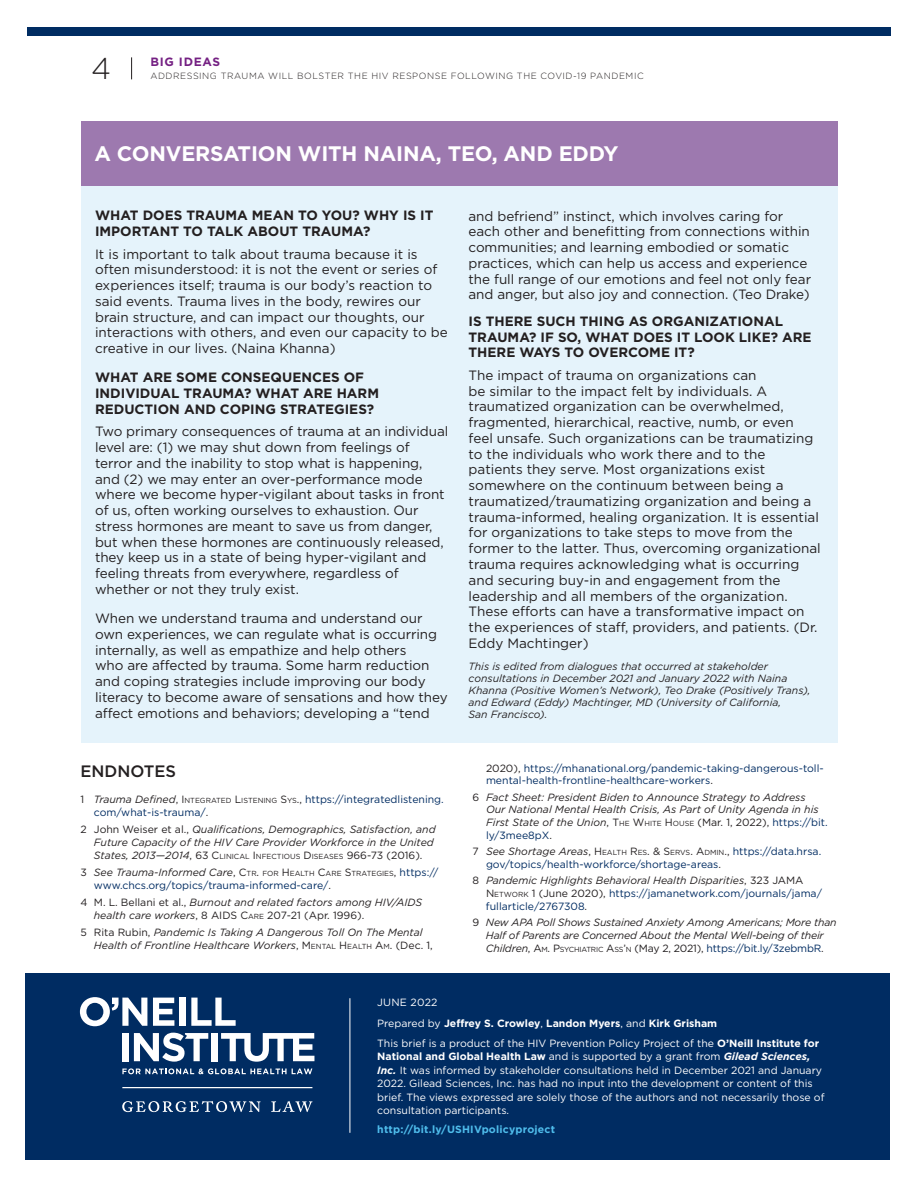
<style>
.page{position:relative;width:918px;height:1188px;background:#fff}
.page>*{position:absolute;margin:0;border:0;box-sizing:border-box;transform-origin:0 0}
.t1{font:300 30px "Gotham";color:#231f20}
.t2{font:700 21px "Gotham";letter-spacing:-.01em;color:#fff}
.t3{font:500 16.5px "Gotham";color:#231f20}
.t4{font:13.5px/15.8px "Gotham";letter-spacing:-.005em;color:#231f20}
.t5{font:700 13.5px/15.8px "Gotham";color:#231f20}
.t6{font:700 12px "Gotham";letter-spacing:.06em;color:#752183}
.t7{font:italic 10.5px/12.8px "Gotham";color:#231f20}
.t8{font:10.5px/12.8px "Gotham";color:#002c62}
.t9{font:10.5px/13.5px "Gotham";color:#fff}
.t10{font:700 10.5px "Gotham";letter-spacing:.02em;color:#4fbdec}
.t11{font:300 9px "Gotham";letter-spacing:.06em;color:#231f20}
.t12{font:7.35px "Gotham";color:#231f20}
.s1{color:#231f20}
.s2{font-style:italic;color:#231f20}
.s3{font-size:7.35px;color:#231f20}
.s4{font-style:normal}
.s5{font-style:italic;font-size:10.5px}
.s6{font-size:10.5px}
.s7{font-style:normal;font-size:7.35px}
.s8{font-style:normal;color:#002c62}
.s9{font-weight:700}
.s10{font-weight:700;font-style:italic}
</style>
<div class="page">
<div style="left:26px;top:973px;width:864px;height:187px;background:#002c62"></div>
<div style="left:81px;top:186px;width:756px;height:556px;background:#e5f3fb"></div>
<hr style="left:350px;top:998px;width:1px;height:135px;background:#fff">
<svg style="left:131px;top:57px;width:1px;height:22px"></svg>
<div style="left:27px;top:27px;width:864px;height:9px;background:#002c62"></div>
<div style="left:81px;top:122px;width:756px;height:64px;background:#9d79af"></div>
<hr style="left:122px;top:1087px;width:190px;height:1px;background:#fff">
<svg style="left:271px;top:1101px;width:41px;height:11px"></svg>
<svg style="left:80px;top:997px;width:67px;height:29px"></svg>
<svg style="left:153px;top:998px;width:21px;height:28px"></svg>
<div style="left:179px;top:998px;width:6px;height:28px;background:#fff"></div>
<svg style="left:191px;top:998px;width:45px;height:28px"></svg>
<div style="left:122px;top:1033px;width:7px;height:28px;background:#fff"></div>
<svg style="left:134px;top:1033px;width:74px;height:29px"></svg>
<div style="left:212px;top:1033px;width:6px;height:28px;background:#fff"></div>
<svg style="left:221px;top:1033px;width:93px;height:29px"></svg>
<svg style="left:122px;top:1068px;width:190px;height:6px"></svg>
<svg style="left:122px;top:1101px;width:138px;height:11px"></svg>
<h1 class="t1" style="left:91px;top:58px;width:21px">4</h1>
<p class="t6" style="left:150px;top:57px;width:71px">BIG IDEAS</p>
<p class="t11" style="left:150px;top:73px;width:495px">ADDRESSING TRAUMA WILL BOLSTER THE HIV RESPONSE FOLLOWING THE COVID-19 PANDEMIC</p>
<h2 class="t2" style="left:95px;top:145px;width:526px">A CONVERSATION WITH NAINA, TEO, AND EDDY</h2>
<p class="t5" style="left:95px;top:209px;width:340px">WHAT DOES TRAUMA MEAN TO YOU? WHY IS IT<br>IMPORTANT TO TALK ABOUT TRAUMA?</p>
<p class="t4" style="left:95px;top:247px;width:354px">It is important to talk about trauma because it is often misunderstood: it is not the event or series of experiences itself; trauma is our body’s reaction to said events. Trauma lives in the body, rewires our brain structure, and can impact our thoughts, our interactions with others, and even our capacity to be creative in our lives. (Naina Khanna)</p>
<p class="t5" style="left:95px;top:371px;width:286px">WHAT ARE SOME CONSEQUENCES OF<br>INDIVIDUAL TRAUMA? WHAT ARE HARM<br>REDUCTION AND COPING STRATEGIES?</p>
<p class="t4" style="left:95px;top:425px;width:355px">Two primary consequences of trauma at an individual level are: (1) we may shut down from feelings of terror and the inability to stop what is happening, and (2) we may enter an over-performance mode where we become hyper-vigilant about tasks in front of us, often working ourselves to exhaustion. Our stress hormones are meant to save us from danger, but when these hormones are continuously released, they keep us in a state of being hyper-vigilant and feeling threats from everywhere, regardless of whether or not they truly exist.</p>
<p class="t4" style="left:95px;top:611px;width:354px">When we understand trauma and understand our own experiences, we can regulate what is occurring internally, as well as empathize and help others<br>who are affected by trauma. Some harm reduction and coping strategies include improving our body literacy to become aware of sensations and how they affect emotions and behaviors; developing a “tend</p>
<p class="t3" style="left:80px;top:765px;width:97px">ENDNOTES</p>
<p class="t8" style="left:94px;top:794px;width:351px;text-indent:-14px"><span class="s1">1</span> <span class="s2">Trauma Defined</span><span class="s1">,</span> <span class="s1">I</span><span class="s3">NTEGRATED</span> <span class="s1">L</span><span class="s3">ISTENING</span> <span class="s1">S</span><span class="s3">YS</span><span class="s1">.,</span> https://integratedlistening. com/what-is-trauma/<span class="s1">.</span></p>
<p class="t7" style="left:80px;top:824px;width:357px;text-align:right"><span class="s4">2 John Weiser et al.,</span> Qualifications, Demographics, Satisfaction, and<br>Future Capacity of the HIV Care Provider Workforce in the United</p>
<p class="t12" style="left:94px;top:853px;width:330px"><span class="s5">States, 2013—2014</span><span class="s6">, 63</span> <span class="s6">C</span>LINICAL <span class="s6">I</span>NFECTIOUS <span class="s6">D</span>ISEASES <span class="s6">966-73 (2016).</span></p>
<p class="t8" style="left:94px;top:867px;width:346px;text-indent:-14px"><span class="s1">3</span> <span class="s2">See Trauma-Informed Care</span><span class="s1">,</span> <span class="s1">C</span><span class="s3">TR</span><span class="s1">.</span> <span class="s3">FOR</span> <span class="s1">H</span><span class="s3">EALTH</span> <span class="s1">C</span><span class="s3">ARE</span> <span class="s1">S</span><span class="s3">TRATEGIES</span><span class="s1">,</span> https:// www.chcs.org/topics/trauma-informed-care/<span class="s1">.</span></p>
<p class="t7" style="left:94px;top:897px;width:330px;text-indent:-14px"><span class="s4">4 M. L. Bellani et al.,</span> Burnout and related factors among HIV/AIDS health care workers<span class="s4">,</span> <span class="s4">8 AIDS C</span><span class="s7">ARE</span> <span class="s4">207-21 (Apr. 1996).</span></p>
<p class="t7" style="left:94px;top:927px;width:340px;text-indent:-14px"><span class="s4">5 Rita Rubin,</span> Pandemic Is Taking A Dangerous Toll On The Mental<br>Health of Frontline Healthcare Workers<span class="s4">,</span> <span class="s4">M</span><span class="s7">ENTAL</span> <span class="s4">H</span><span class="s7">EALTH</span> <span class="s4">A</span><span class="s7">M</span><span class="s4">.</span> <span class="s4">(Dec. 1,</span></p>
<p class="t4" style="left:469px;top:209px;width:344px">and befriend” instinct, which involves caring for each other and benefitting from connections within communities; and learning embodied or somatic practices, which can help us access and experience the full range of our emotions and feel not only fear and anger, but also joy and connection. (Teo Drake)</p>
<p class="t5" style="left:469px;top:314px;width:345px">IS THERE SUCH THING AS ORGANIZATIONAL<br>TRAUMA? IF SO, WHAT DOES IT LOOK LIKE? ARE<br>THERE WAYS TO OVERCOME IT?</p>
<p class="t4" style="left:469px;top:368px;width:354px">The impact of trauma on organizations can<br>be similar to the impact felt by individuals. A traumatized organization can be overwhelmed, fragmented, hierarchical, reactive, numb, or even feel unsafe. Such organizations can be traumatizing to the individuals who work there and to the patients they serve. Most organizations exist somewhere on the continuum between being a traumatized/traumatizing organization and being a trauma-informed, healing organization. It is essential for organizations to take steps to move from the former to the latter. Thus, overcoming organizational trauma requires acknowledging what is occurring and securing buy-in and engagement from the leadership and all members of the organization.<br>These efforts can have a transformative impact on the experiences of staff, providers, and patients. (Dr.<br>Eddy Machtinger)</p>
<p class="t7" style="left:469px;top:661px;width:344px;line-height:12px">This is edited from dialogues that occurred at stakeholder consultations in December 2021 and January 2022 with Naina Khanna (Positive Women’s Network), Teo Drake (Positively Trans), and Edward (Eddy) Machtinger, MD (University of California,<br>San Francisco).</p>
<p class="t8" style="left:486px;top:762px;width:339px"><span class="s1">2020),</span> https://mhanational.org/pandemic-taking-dangerous-toll&shy;mental-health-frontline-healthcare-workers<span class="s1">.</span></p>
<p class="t7" style="left:486px;top:791px;width:343px;text-indent:-14px"><span class="s4">6</span> Fact Sheet: President Biden to Announce Strategy to Address Our National Mental Health Crisis, As Part of Unity Agenda in his First State of the Union<span class="s4">,</span> <span class="s4">T</span><span class="s7">HE</span> <span class="s4">W</span><span class="s7">HITE</span> <span class="s4">H</span><span class="s7">OUSE</span> <span class="s4">(Mar. 1, 2022),</span> <span class="s8">https://bit. ly/3mee8pX</span><span class="s4">.</span></p>
<p class="t8" style="left:486px;top:846px;width:337px;text-indent:-13px"><span class="s1">7</span> <span class="s2">See Shortage Areas</span><span class="s1">,</span> <span class="s1">H</span><span class="s3">EALTH</span> <span class="s1">R</span><span class="s3">ES</span><span class="s1">. &amp; S</span><span class="s3">ERVS</span><span class="s1">. A</span><span class="s3">DMIN</span><span class="s1">.,</span> https://data.hrsa. gov/topics/health-workforce/shortage-areas<span class="s1">.</span></p>
<p class="t8" style="left:486px;top:875px;width:338px;text-indent:-14px"><span class="s1">8</span> <span class="s2">Pandemic Highlights Behavioral Health Disparities</span><span class="s1">, 323</span> <span class="s1">JAMA<br>N</span><span class="s3">ETWORK</span> <span class="s1">1 (June 2020),</span> https://jamanetwork.com/journals/jama/ fullarticle/2767308<span class="s1">.</span></p>
<p class="t7" style="left:472px;top:917px;width:366px;text-align:center"><span class="s4">9</span> New APA Poll Shows Sustained Anxiety Among Americans; More than<br>Half of Parents are Concerned About the Mental Well-being of their<br>Children<span class="s4">,</span> <span class="s4">A</span><span class="s7">M</span><span class="s4">. P</span><span class="s7">SYCHIATRIC</span> <span class="s4">A</span><span class="s7">SS</span><span class="s4">’</span><span class="s7">N</span> <span class="s4">(May 2, 2021),</span> <span class="s8">https://bit.ly/3zebmbR</span><span class="s4">.</span></p>
<p class="t9" style="left:377px;top:993px;width:443px;line-height:20.2px">JUNE 2022<br>Prepared by <span class="s9">Jeffrey S. Crowley</span>, <span class="s9">Landon Myers</span>, and <span class="s9">Kirk Grisham<br></span>This brief is a product of the HIV Prevention Policy Project of the <span class="s9">O’Neill Institute for</span></p>
<p class="t9" style="left:377px;top:1051px;width:449px"><span class="s9">National and Global Health Law</span> and is supported by a grant from <span class="s10">Gilead Sciences, Inc.</span> It was informed by stakeholder consultations held in December 2021 and January 2022. Gilead Sciences, Inc. has had no input into the development or content of this brief. The views expressed are solely those of the authors and not necessarily those of consultation participants.</p>
<p class="t10" style="left:377px;top:1125px;width:179px">http://bit.ly/USHIVpolicyproject</p>
</div>
